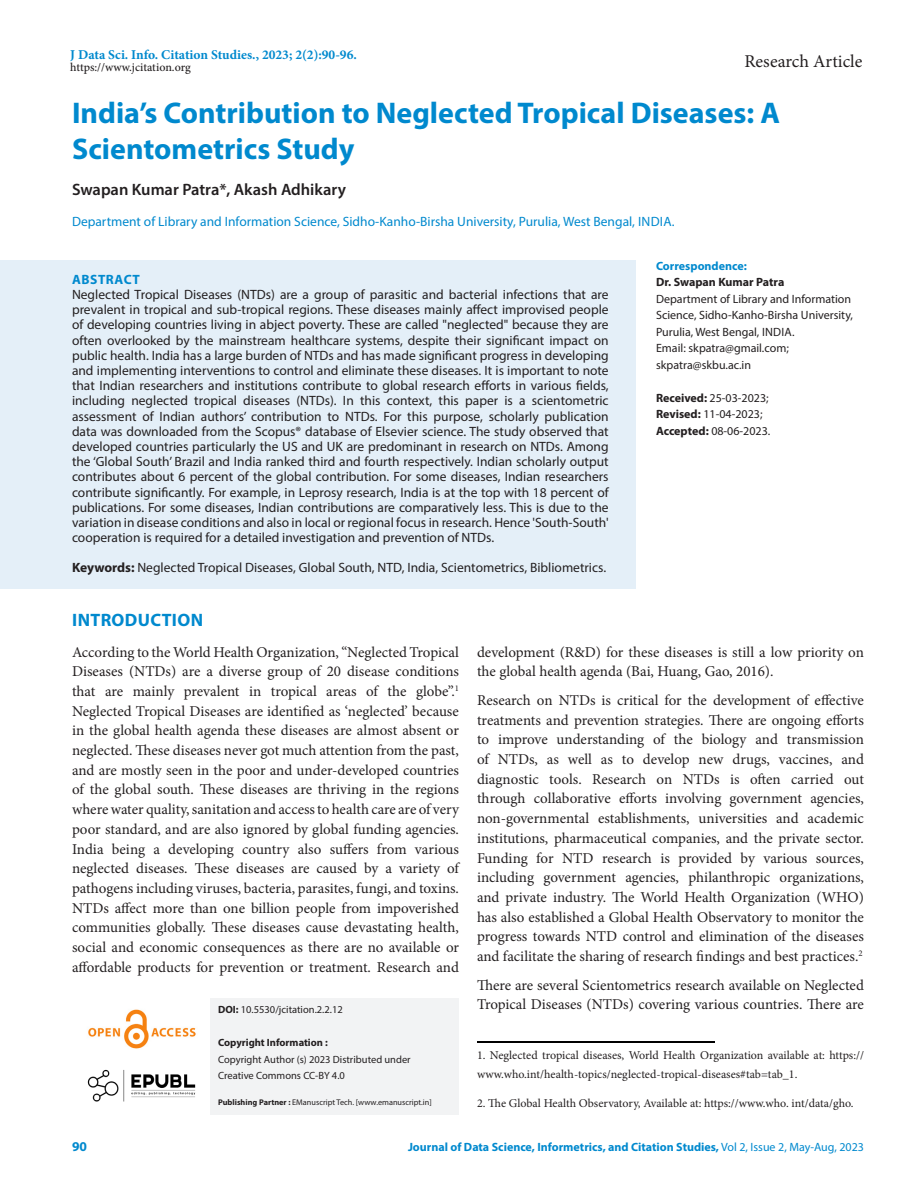
<style>
.page{position:relative;width:918px;height:1188px;background:#fff}
.page>*{position:absolute;margin:0;border:0;box-sizing:border-box;transform-origin:0 0}
.Art_Title{font:700 30px/36.2px "Myriad Pro";color:#0089ce}
.t1{font:18px "Minion Pro";color:#231f20}
.Intro_head{font:700 18px "Myriad Pro";letter-spacing:.02em;color:#0089ce}
.Author_Names{font:600 16.5px "Myriad Pro";color:#231f20}
.Body_text__FO{font:15px/19.6px "Minion Pro";color:#231f20;text-align:justify}
.Body_text{font:15px/19.6px "Minion Pro";color:#231f20;text-align:justify}
.Abstract_TXT{font:13.5px/15.1px "Myriad Pro";color:#231f20;text-align:justify}
.Author_Affiliations{font:13.5px "Myriad Pro";color:#0089ce}
.KY{font:13.5px "Myriad Pro";color:#231f20}
.t2{font:700 13.5px "Minion Pro";color:#0089ce}
.ABS_Heading{font:700 13.5px "Myriad Pro";letter-spacing:.04em;color:#0089ce}
.Correspondence_AU_Af{font:12px/16.5px "Myriad Pro";color:#231f20}
.Body_text__FO-2{font:12px/19.5px "Minion Pro";color:#231f20}
.Correspondence_AU_Af-2{font:700 12px "Myriad Pro";color:#0089ce}
.Body_text-2{font:12px "Minion Pro";color:#231f20}
.Journal_Dates{font:12px/16.5px "Myriad Pro";color:#231f20}
.t3{font:500 12px "Minion Pro";letter-spacing:-.005em;color:#231f20}
.Correspondence_AU_Af-3{font:700 12px "Myriad Pro";color:#231f20}
.t4{font:10.5px/16.5px "Myriad Pro";color:#231f20}
.t5{font:700 10.5px "Myriad Pro";color:#231f20}
.t6{font:8.25px "Myriad Pro";color:#231f20}
.s1{font-weight:700}
.s2{font-weight:400}
</style>
<div class="page">
<img style="left:88px;top:1009px;width:108px;height:40px">
<img style="left:87px;top:1069px;width:109px;height:33px">
<div style="left:211px;top:998px;width:248px;height:36px;background:#f2f3f4"></div>
<div style="left:211px;top:1031px;width:248px;height:26px;background:#f2f3f4"></div>
<div style="left:211px;top:1048px;width:248px;height:25px;background:#f2f3f4"></div>
<div style="left:211px;top:1064px;width:248px;height:26px;background:#f2f3f4"></div>
<div style="left:211px;top:1084px;width:248px;height:30px;background:#f2f3f4"></div>
<div style="left:0;top:260px;width:636px;height:41px;background:#e4eff8"></div>
<div style="left:0;top:275px;width:636px;height:284px;background:#e4eff8"></div>
<div style="left:0;top:549px;width:636px;height:40px;background:#e4eff8"></div>
<img style="left:477px;top:1042px;width:237px;height:1px">
<p class="t2" style="left:70px;top:45px;width:288px">J Data Sci. Info. Citation Studies., 2023; 2(2):90-96.</p>
<p class="t3" style="left:70px;top:59px;width:122px">https://www.jcitation.org</p>
<h2 class="t1" style="left:744px;top:49px;width:120px">Research Article</h2>
<p class="Art_Title" style="left:72px;top:94px;width:710px">India’s Contribution to Neglected Tropical Diseases: A<br>Scientometrics Study</p>
<p class="Author_Names" style="left:72px;top:179px;width:275px">Swapan Kumar Patra*, Akash Adhikary</p>
<p class="Author_Affiliations" style="left:72px;top:213px;width:604px">Department of Library and Information Science, Sidho-Kanho-Birsha University, Purulia, West Bengal, INDIA.</p>
<p class="Correspondence_AU_Af-2" style="left:656px;top:258px;width:92px">Correspondence:</p>
<p class="Correspondence_AU_Af-3" style="left:656px;top:274px;width:130px">Dr. Swapan Kumar Patra</p>
<p class="Correspondence_AU_Af" style="left:656px;top:290px;width:199px">Department of Library and Information<br>Science, Sidho-Kanho-Birsha University,<br>Purulia, West Bengal, INDIA.</p>
<p class="Correspondence_AU_Af" style="left:656px;top:340px;width:134px">Email: skpatra@gmail.com; skpatra@skbu.ac.in</p>
<p class="ABS_Heading" style="left:72px;top:271px;width:69px">ABSTRACT</p>
<p class="Abstract_TXT" style="left:72px;top:287px;width:538px">Neglected Tropical Diseases (NTDs) are a group of parasitic and bacterial infections that are prevalent in tropical and sub-tropical regions. These diseases mainly affect improvised people of developing countries living in abject poverty. These are called "neglected" because they are often overlooked by the mainstream healthcare systems, despite their significant impact on public health. India has a large burden of NTDs and has made significant progress in developing and implementing interventions to control and eliminate these diseases. It is important to note that Indian researchers and institutions contribute to global research efforts in various fields, including neglected tropical diseases (NTDs). In this context, this paper is a scientometric assessment of Indian authors’ contribution to NTDs. For this purpose, scholarly publication data was downloaded from the Scopus® database of Elsevier science. The study observed that developed countries particularly the US and UK are predominant in research on NTDs. Among the ‘Global South’ Brazil and India ranked third and fourth respectively. Indian scholarly output contributes about 6 percent of the global contribution. For some diseases, Indian researchers contribute significantly. For example, in Leprosy research, India is at the top with 18 percent of publications. For some diseases, Indian contributions are comparatively less. This is due to the variation in disease conditions and also in local or regional focus in research. Hence 'South-South' cooperation is required for a detailed investigation and prevention of NTDs.</p>
<p class="KY" style="left:72px;top:559px;width:536px"><span class="s1">Keywords:</span> Neglected Tropical Diseases, Global South, NTD, India, Scientometrics, Bibliometrics.</p>
<p class="Intro_head" style="left:72px;top:609px;width:132px">INTRODUCTION</p>
<p class="Body_text__FO" style="left:72px;top:642px;width:389px">According to the World Health Organization, “Neglected Tropical Diseases (NTDs) are a diverse group of 20 disease conditions that are mainly prevalent in tropical areas of the globe”.<sup>1<br></sup>Neglected Tropical Diseases are identified as ‘neglected’ because in the global health agenda these diseases are almost absent or neglected. These diseases never got much attention from the past, and are mostly seen in the poor and under-developed countries of the global south. These diseases are thriving in the regions where water quality, sanitation and access to health care are of very poor standard, and are also ignored by global funding agencies.<br>India being a developing country also suffers from various neglected diseases. These diseases are caused by a variety of pathogens including viruses, bacteria, parasites, fungi, and toxins.<br>NTDs affect more than one billion people from impoverished communities globally. These diseases cause devastating health, social and economic consequences as there are no available or affordable products for prevention or treatment. Research and</p>
<p class="Body_text__FO" style="left:477px;top:642px;width:388px">development (R&amp;D) for these diseases is still a low priority on the global health agenda (Bai, Huang, Gao, 2016).</p>
<p class="Journal_Dates" style="left:656px;top:389px;width:116px"><span class="s1">Received:</span> 25-03-2023;<br><span class="s1">Revised:</span> 11-04-2023;<br><span class="s1">Accepted:</span> 08-06-2023.</p>
<p class="Body_text" style="left:477px;top:690px;width:389px">Research on NTDs is critical for the development of effective treatments and prevention strategies. There are ongoing efforts to improve understanding of the biology and transmission of NTDs, as well as to develop new drugs, vaccines, and diagnostic tools. Research on NTDs is often carried out through collaborative efforts involving government agencies, non-governmental establishments, universities and academic institutions, pharmaceutical companies, and the private sector.<br>Funding for NTD research is provided by various sources, including government agencies, philanthropic organizations, and private industry. The World Health Organization (WHO) has also established a Global Health Observatory to monitor the progress towards NTD control and elimination of the diseases and facilitate the sharing of research findings and best practices.<sup>2</sup></p>
<p class="Body_text" style="left:477px;top:975px;width:388px">There are several Scientometrics research available on Neglected<br>Tropical Diseases (NTDs) covering various countries. There are</p>
<p class="t4" style="left:218px;top:1001px;width:126px"><span class="s1">DOI:</span> 10.5530/jcitation.2.2.12</p>
<p class="t5" style="left:218px;top:1036px;width:111px">Copyright Information :</p>
<p class="t4" style="left:218px;top:1051px;width:194px">Copyright Author (s) 2023 Distributed under<br>Creative Commons CC-BY 4.0</p>
<p class="t6" style="left:218px;top:1097px;width:215px"><span class="s1">Publishing Partner :</span> EManuscript Tech. [www.emanuscript.in]</p>
<p class="Body_text__FO-2" style="left:477px;top:1045px;width:389px">1. Neglected tropical diseases, World Health Organization available at: https:// www.who.int/health-topics/neglected-tropical-diseases#tab=tab_1.</p>
<p class="Body_text-2" style="left:477px;top:1095px;width:378px">2. The Global Health Observatory, Available at: https://www.who. int/data/gho.</p>
<p class="ABS_Heading" style="left:72px;top:1137px;width:16px">90</p>
<p class="Correspondence_AU_Af-2" style="left:408px;top:1139px;width:457px">Journal of Data Science, Informetrics, and Citation Studies, <span class="s2">Vol 2, Issue 2, May-Aug, 2023</span></p>
</div>
